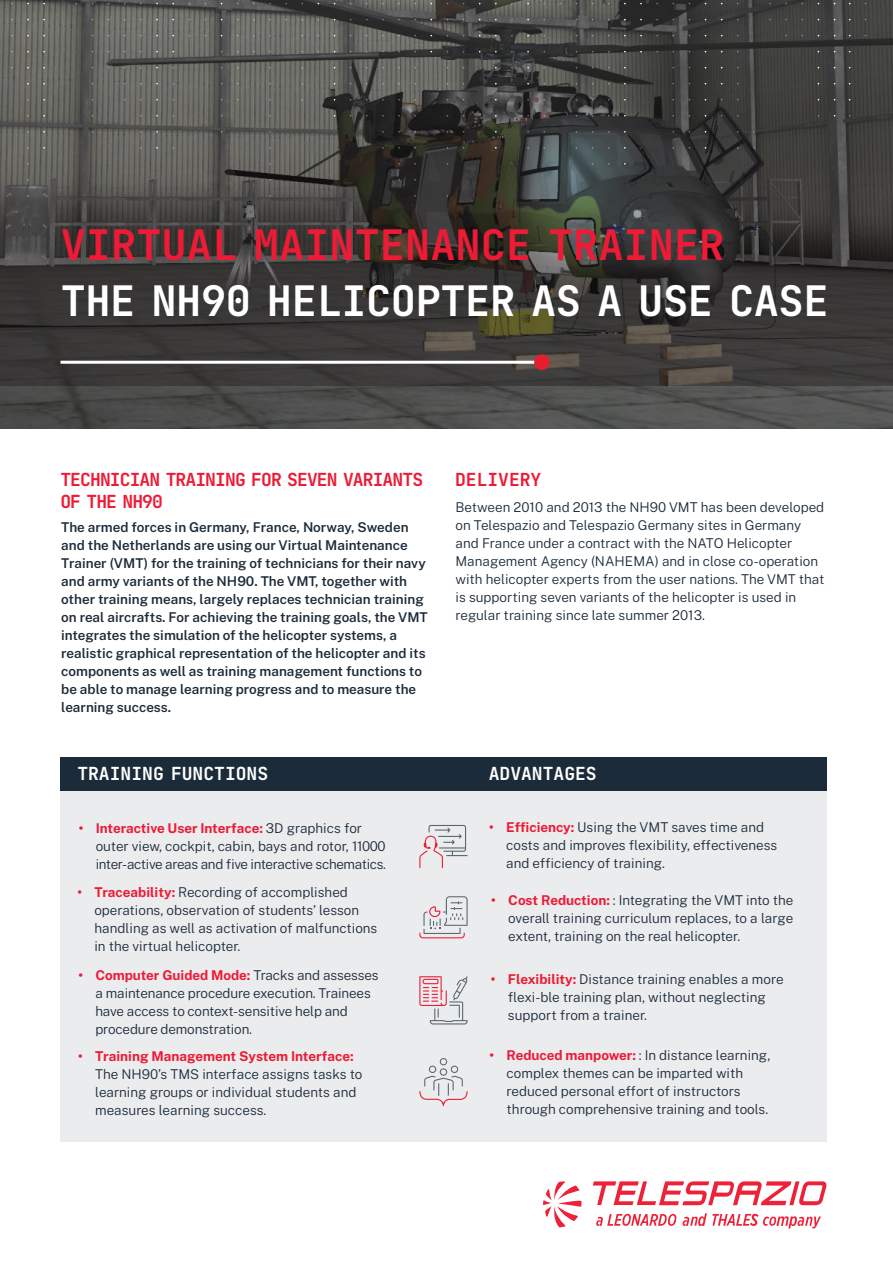
<style>
.page{position:relative;width:893px;height:1263px;background:#fff}
.page>*{position:absolute;margin:0;border:0;box-sizing:border-box;transform-origin:0 0}
.t1{font:42px "Tekne LDO Variable";letter-spacing:-.01em;color:#fff}
.t2{font:42px "Tekne LDO Variable";color:#ed1b35}
.t3{font:18px/21.6px "Tekne LDO Variable";letter-spacing:-.05em;color:#ed1b35}
.t4{font:18px "Tekne LDO Variable";color:#fff}
.t5{font:18px "Tekne LDO Variable";color:#ed1b35}
.t6{font:300 13.5px/18px "Public Sans";color:#1c2b39}
.t7{font:600 13.5px/18px "Public Sans";color:#1c2b39}
.t8{font:300 13.5px/18px "Public Sans";letter-spacing:-.025em;color:#1c2b39}
.t9{font:700 13.5px "Public Sans";color:#ed1b35}
.s1{font-weight:700;color:#ed1b35}
</style>
<div class="page">
<img style="left:0;top:386px;width:893px;height:42px">
<svg style="left:0;top:0;width:893px;height:386px;background:#444340"></svg>
<hr style="left:61px;top:361px;width:482px;height:3px;background:#fff">
<div style="left:534px;top:354px;width:16px;height:16px;background:#e31e2d;border-radius:50%"></div>
<svg style="left:596px;top:1213px;width:111px;height:14px"></svg>
<svg style="left:712px;top:1213px;width:109px;height:16px"></svg>
<svg style="left:543px;top:1181px;width:39px;height:46px"></svg>
<svg style="left:593px;top:1181px;width:115px;height:24px"></svg>
<svg style="left:708px;top:1181px;width:119px;height:24px"></svg>
<div style="left:60px;top:789px;width:767px;height:353px;background:#eaecee"></div>
<div style="left:60px;top:757px;width:767px;height:34px;background:#1c2b39"></div>
<svg style="left:419px;top:1058px;width:49px;height:48px"></svg>
<svg style="left:419px;top:825px;width:49px;height:43px"></svg>
<svg style="left:419px;top:976px;width:49px;height:48px"></svg>
<svg style="left:419px;top:896px;width:49px;height:42px"></svg>
<h1 class="t2" style="left:61px;top:213px;width:665px">VIRTUAL MAINTENANCE TRAINER</h1>
<h1 class="t1" style="left:61px;top:269px;width:769px">THE NH90 HELICOPTER AS A USE CASE</h1>
<h2 class="t3" style="left:60px;top:469px;width:364px">TECHNICIAN TRAINING FOR SEVEN VARIANTS<br>OF THE NH90</h2>
<p class="t7" style="left:61px;top:517px;width:368px">The armed forces in Germany, France, Norway, Sweden and the Netherlands are using our Virtual Maintenance Trainer (VMT) for the training of technicians for their navy and army variants of the NH90. The VMT, together with other training means, largely replaces technician training on real aircrafts. For achieving the training goals, the VMT integrates the simulation of the helicopter systems, a realistic graphical representation of the helicopter and its components as well as training management functions to be able to manage learning progress and to measure the learning success.</p>
<h2 class="t5" style="left:455px;top:466px;width:88px">DELIVERY</h2>
<p class="t6" style="left:455px;top:497px;width:370px">Between 2010 and 2013 the NH90 VMT has been developed on Telespazio and Telespazio Germany sites in Germany and France under a contract with the NATO Helicopter Management Agency (NAHEMA) and in close co-operation with helicopter experts from the user nations. The VMT that is supporting seven variants of the helicopter is used in regular training since late summer 2013.</p>
<h2 class="t4" style="left:77px;top:760px;width:192px">TRAINING FUNCTIONS</h2>
<h2 class="t4" style="left:489px;top:759px;width:109px">ADVANTAGES</h2>
<p class="t8" style="left:96px;top:818px;width:292px;text-indent:-17px"><span class="s1">• Interactive User Interface:</span> 3D graphics for outer view, cockpit, cabin, bays and rotor, 11000 inter-active areas and five interactive schematics.</p>
<p class="t6" style="left:94px;top:882px;width:285px;text-indent:-17px"><span class="s1">• Traceability:</span> Recording of accomplished operations, observation of students’ lesson handling as well as activation of malfunctions in the virtual helicopter.</p>
<p class="t6" style="left:95px;top:965px;width:285px;text-indent:-17px"><span class="s1">• Computer Guided Mode:</span> Tracks and assesses a maintenance procedure execution. Trainees have access to context-sensitive help and procedure demonstration.</p>
<p class="t9" style="left:78px;top:1046px;width:277px">• Training Management System Interface:</p>
<p class="t6" style="left:95px;top:1064px;width:269px">The NH90’s TMS interface assigns tasks to learning groups or individual students and measures learning success.</p>
<p class="t6" style="left:506px;top:817px;width:273px;text-indent:-17px"><span class="s1">• Efficiency:</span> Using the VMT saves time and costs and improves flexibility, effectiveness and efficiency of training.</p>
<p class="t6" style="left:508px;top:890px;width:287px;text-align:justify;text-indent:-17px"><span class="s1">• Cost Reduction:</span> : Integrating the VMT into the overall training curriculum replaces, to a large extent, training on the real helicopter.</p>
<p class="t6" style="left:508px;top:970px;width:277px;text-indent:-17px"><span class="s1">• Flexibility:</span> Distance training enables a more flexi-ble training plan, without neglecting support from a trainer.</p>
<p class="t6" style="left:507px;top:1046px;width:265px;text-indent:-17px"><span class="s1">• Reduced manpower:</span> : In distance learning, complex themes can be imparted with reduced personal effort of instructors through comprehensive training and tools.</p>
</div>
